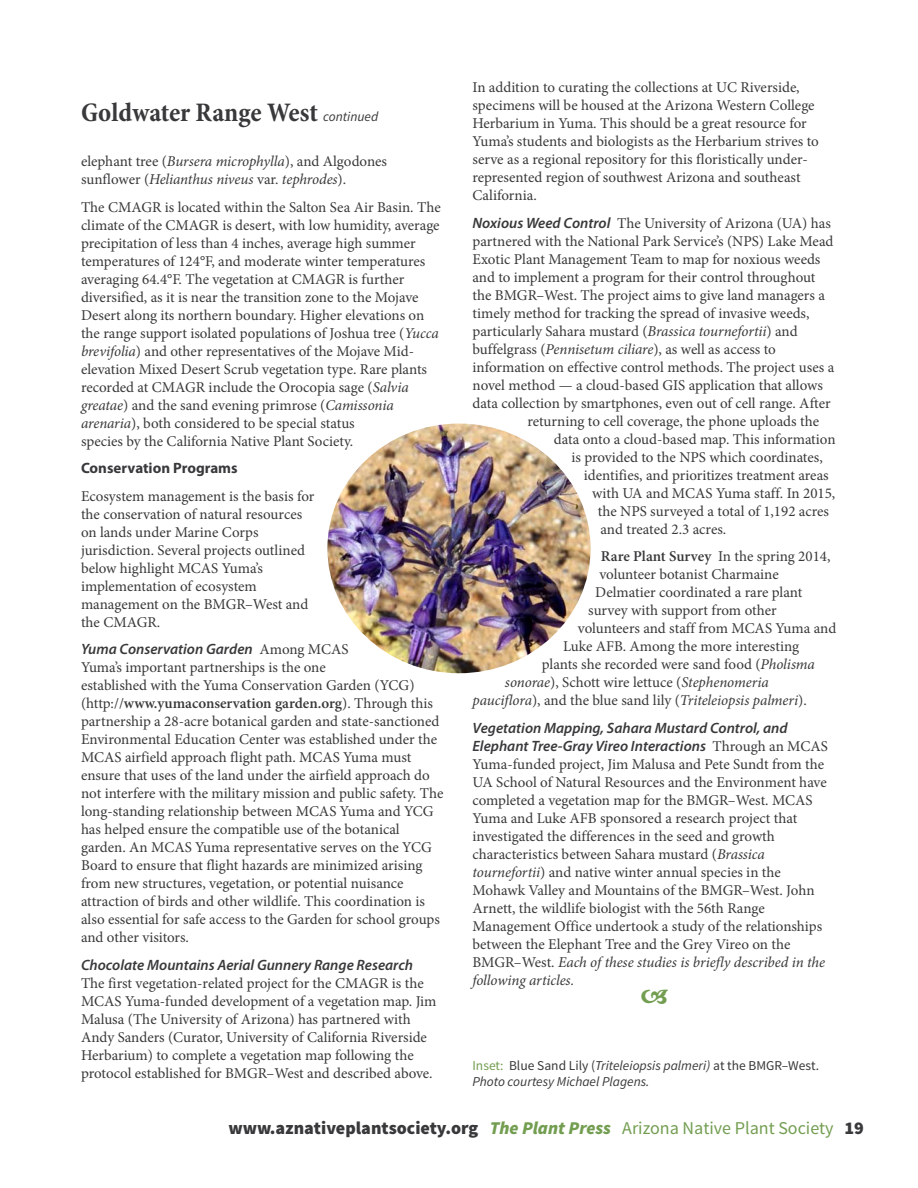
<style>
.page{position:relative;width:918px;height:1188px;background:#fff}
.page>*{position:absolute;margin:0;border:0;box-sizing:border-box;transform-origin:0 0}
.t1{font:700 condensed 27px "Minion Pro";color:#39383a}
.t2{font:900 18px "Source Sans Pro";color:#39383a}
.t3{font:15px/18px "Minion Pro";color:#39383a}
.t4{font:italic 600 15px/18px "Myriad Pro";color:#39383a}
.t5{font:italic 15px "Minion Pro";letter-spacing:-.01em;color:#39383a}
.t6{font:700 15px "Myriad Pro";color:#39383a}
.t7{font:italic 13.5px/16.2px "Source Sans Pro";color:#39383a}
.s1{font-family:"Source Sans Pro";font-weight:400;font-style:italic;font-stretch:normal;font-size:13.5px}
.s2{font-style:italic}
.s3{font-family:"Minion Pro";font-weight:400;font-style:normal}
.s4{font-weight:600}
.s5{font-family:"Myriad Pro";font-weight:600;font-style:italic}
.s6{font-style:normal}
.s7{font-style:normal;color:#739e51}
.s8{font-style:italic;color:#739e51}
.s9{font-weight:400;color:#739e51}
</style>
<div class="page">
<img style="left:327px;top:424px;width:264px;height:249px;border-radius:50%">
<h1 class="t1" style="left:81px;top:101px;width:299px">Goldwater Range West <span class="s1">continued</span></h1>
<p class="t3" style="left:81px;top:154px;width:308px">elephant tree (<span class="s2">Bursera microphylla</span>), and Algodones sunflower (<span class="s2">Helianthus niveus</span> var. <span class="s2">tephrodes</span>).</p>
<p class="t3" style="left:81px;top:199px;width:361px">The CMAGR is located within the Salton Sea Air Basin. The climate of the CMAGR is desert, with low humidity, average precipitation of less than 4 inches, average high summer temperatures of 124°F, and moderate winter temperatures averaging 64.4°F. The vegetation at CMAGR is further diversified, as it is near the transition zone to the Mojave Desert along its northern boundary. Higher elevations on the range support isolated populations of Joshua tree (<span class="s2">Yucca brevifolia</span>) and other representatives of the Mojave Mid&shy;elevation Mixed Desert Scrub vegetation type. Rare plants recorded at CMAGR include the Orocopia sage (<span class="s2">Salvia greatae</span>) and the sand evening primrose (<span class="s2">Camissonia arenaria</span>), both considered to be special status<br>species by the California Native Plant Society.</p>
<p class="t6" style="left:81px;top:463px;width:158px">Conservation Programs</p>
<p class="t3" style="left:81px;top:488px;width:235px">Ecosystem management is the basis for the conservation of natural resources on lands under Marine Corps jurisdiction. Several projects outlined below highlight MCAS Yuma’s implementation of ecosystem management on the BMGR–West and the CMAGR.</p>
<p class="t4" style="left:81px;top:642px;width:269px">Yuma Conservation Garden <span class="s3">Among MCAS</span></p>
<p class="t3" style="left:81px;top:660px;width:364px">Yuma’s important partnerships is the one<br>established with the Yuma Conservation Garden (YCG) (http://<span class="s4">www.yumaconservation garden.org</span>). Through this partnership a 28-acre botanical garden and state-sanctioned Environmental Education Center was established under the MCAS airfield approach flight path. MCAS Yuma must ensure that uses of the land under the airfield approach do not interfere with the military mission and public safety. The long-standing relationship between MCAS Yuma and YCG has helped ensure the compatible use of the botanical garden. An MCAS Yuma representative serves on the YCG Board to ensure that flight hazards are minimized arising from new structures, vegetation, or potential nuisance attraction of birds and other wildlife. This coordination is also essential for safe access to the Garden for school groups and other visitors.</p>
<p class="t4" style="left:81px;top:958px;width:334px">Chocolate Mountains Aerial Gunnery Range Research</p>
<p class="t3" style="left:81px;top:976px;width:357px">The first vegetation-related project for the CMAGR is the MCAS Yuma-funded development of a vegetation map. Jim Malusa (The University of Arizona) has partnered with Andy Sanders (Curator, University of California Riverside Herbarium) to complete a vegetation map following the protocol established for BMGR–West and described above.</p>
<p class="t3" style="left:473px;top:79px;width:348px">In addition to curating the collections at UC Riverside, specimens will be housed at the Arizona Western College Herbarium in Yuma. This should be a great resource for Yuma’s students and biologists as the Herbarium strives to serve as a regional repository for this floristically under&shy;represented region of southwest Arizona and southeast California.</p>
<p class="t3" style="left:473px;top:215px;width:360px"><span class="s5">Noxious Weed Control</span> The University of Arizona (UA) has</p>
<p class="t3" style="left:473px;top:233px;width:363px">partnered with the National Park Service’s (NPS) Lake Mead</p>
<p class="t3" style="left:473px;top:251px;width:349px">Exotic Plant Management Team to map for noxious weeds</p>
<p class="t3" style="left:473px;top:269px;width:345px">and to implement a program for their control throughout</p>
<p class="t3" style="left:473px;top:287px;width:354px">the BMGR–West. The project aims to give land managers a</p>
<p class="t3" style="left:473px;top:305px;width:339px">timely method for tracking the spread of invasive weeds,</p>
<p class="t3" style="left:473px;top:323px;width:327px">particularly Sahara mustard (<span class="s2">Brassica tournefortii</span>) and</p>
<p class="t3" style="left:473px;top:341px;width:305px">buffelgrass (<span class="s2">Pennisetum ciliare</span>), as well as access to</p>
<p class="t3" style="left:473px;top:359px;width:363px">information on effective control methods. The project uses a</p>
<p class="t3" style="left:473px;top:377px;width:352px">novel method — a cloud-based GIS application that allows</p>
<p class="t3" style="left:473px;top:395px;width:360px">data collection by smartphones, even out of cell range. After</p>
<p class="t3" style="left:527px;top:413px;width:293px">returning to cell coverage, the phone uploads the</p>
<p class="t3" style="left:554px;top:431px;width:283px">data onto a cloud-based map. This information</p>
<p class="t3" style="left:571px;top:449px;width:253px">is provided to the NPS which coordinates,</p>
<p class="t3" style="left:584px;top:467px;width:246px">identifies, and prioritizes treatment areas</p>
<p class="t3" style="left:592px;top:485px;width:245px">with UA and MCAS Yuma staff. In 2015,</p>
<p class="t3" style="left:598px;top:503px;width:233px">the NPS surveyed a total of 1,192 acres</p>
<p class="t3" style="left:601px;top:521px;width:127px">and treated 2.3 acres.</p>
<p class="t3" style="left:601px;top:549px;width:231px"><span class="s4">Rare Plant Survey</span> In the spring 2014,</p>
<p class="t3" style="left:599px;top:567px;width:181px">volunteer botanist Charmaine</p>
<p class="t3" style="left:595px;top:585px;width:209px">Delmatier coordinated a rare plant</p>
<p class="t3" style="left:588px;top:603px;width:190px">survey with support from other</p>
<p class="t3" style="left:578px;top:621px;width:260px">volunteers and staff from MCAS Yuma and</p>
<p class="t3" style="left:563px;top:639px;width:238px">Luke AFB. Among the more interesting</p>
<p class="t3" style="left:542px;top:657px;width:275px">plants she recorded were sand food (<span class="s2">Pholisma</span></p>
<p class="t5" style="left:505px;top:677px;width:265px">sonorae<span class="s6">), Schott wire lettuce (</span>Stephenomeria</p>
<p class="t5" style="left:472px;top:695px;width:336px">pauciflora<span class="s6">), and the blue sand lily (</span>Triteleiopsis palmeri<span class="s6">).</span></p>
<p class="t4" style="left:472px;top:720px;width:357px">Vegetation Mapping, Sahara Mustard Control, and<br>Elephant Tree-Gray Vireo Interactions <span class="s3">Through an MCAS</span></p>
<p class="t3" style="left:472px;top:757px;width:356px">Yuma-funded project, Jim Malusa and Pete Sundt from the UA School of Natural Resources and the Environment have completed a vegetation map for the BMGR–West. MCAS Yuma and Luke AFB sponsored a research project that investigated the differences in the seed and growth characteristics between Sahara mustard (<span class="s2">Brassica tournefortii</span>) and native winter annual species in the Mohawk Valley and Mountains of the BMGR–West. John Arnett, the wildlife biologist with the 56th Range Management Office undertook a study of the relationships between the Elephant Tree and the Grey Vireo on the BMGR–West. <span class="s2">Each of these studies is briefly described in the following articles.</span></p>
<p class="t7" style="left:472px;top:1059px;width:348px"><span class="s7">Inset:</span> <span class="s6">Blue Sand Lily (</span>Triteleiopsis palmeri) <span class="s6">at the BMGR–West.<br></span>Photo courtesy Michael Plagens.</p>
<p class="t2" style="left:228px;top:1117px;width:637px">www.aznativeplantsociety.org <span class="s8">The Plant Press</span> <span class="s9">Arizona Native Plant Society</span> 19</p>
</div>
